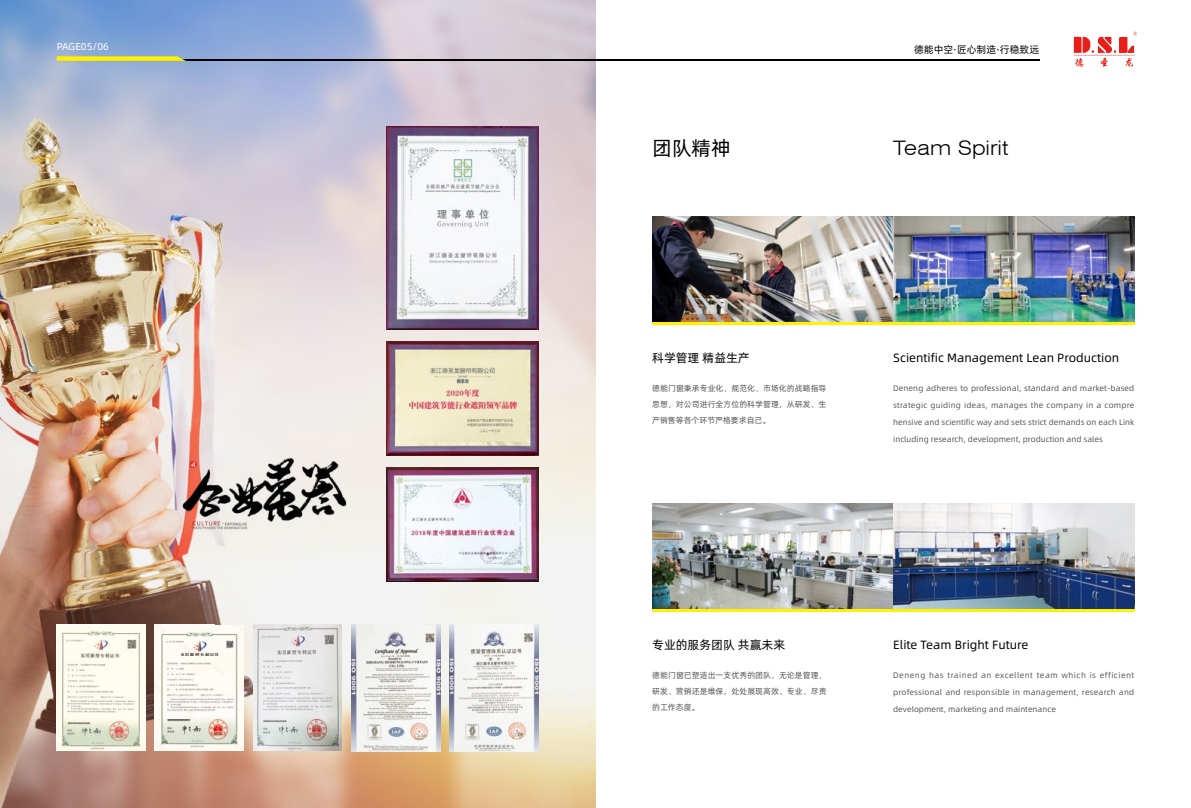
<style>
.page{position:relative;width:1191px;height:808px;background:#fff}
.page>*{position:absolute;margin:0;border:0;box-sizing:border-box;transform-origin:0 0}
.t1{font:300 expanded 20px "Swiss 721 BT";color:#000}
.t2{font:20px "Alibaba Pu Hui Ti R";color:#000}
.t3{font:12px "Alibaba Pu Hui Ti R";color:#000}
.t4{font:10px "Alibaba Pu Hui Ti R";color:#000}
.t5{font:10px "Alibaba Pu Hui Ti R";color:#fff}
.t6{font:8px/17px "Alibaba Pu Hui Ti R";color:#595757;text-align:justify}
</style>
<div class="page">
<img style="left:0;top:0;width:595px;height:808px">
<img style="left:57px;top:625px;width:89px;height:126px">
<img style="left:155px;top:625px;width:89px;height:126px">
<img style="left:254px;top:625px;width:87px;height:126px">
<img style="left:351px;top:625px;width:89px;height:126px">
<img style="left:449px;top:625px;width:90px;height:126px">
<img style="left:387px;top:468px;width:152px;height:113px">
<img style="left:387px;top:342px;width:152px;height:114px">
<img style="left:387px;top:126px;width:152px;height:204px">
<svg style="left:1073px;top:32px;width:64px;height:35px"></svg>
<hr style="left:57px;top:60px;width:982px;height:1px;background:#000">
<svg style="left:57px;top:56px;width:129px;height:5px"></svg>
<img style="left:177px;top:437px;width:174px;height:116px">
<img style="left:652px;top:216px;width:482px;height:106px">
<img style="left:652px;top:503px;width:482px;height:106px">
<hr style="left:652px;top:609px;width:482px;height:3px;background:#fff100">
<hr style="left:652px;top:322px;width:482px;height:3px;background:#fff100">
<p class="t5" style="left:57px;top:39px;width:54px">PAGE05/06</p>
<p class="t4" style="left:914px;top:42px;width:127px">德能中空·匠心制造·行稳致远</p>
<h1 class="t2" style="left:652px;top:132px;width:80px">团队精神</h1>
<h1 class="t1" style="left:893px;top:136px;width:116px">Team Spirit</h1>
<h2 class="t3" style="left:652px;top:348px;width:99px">科学管理 精益生产</h2>
<p class="t6" style="left:652px;top:380px;width:176px;line-height:16px">德能门窗秉承专业化、规范化、市场化的战略指导思想，对公司进行全方位的科学管理，从研发、生产销售等各个环节严格要求自己。</p>
<h2 class="t3" style="left:893px;top:348px;width:227px">Scientific Management Lean Production</h2>
<p class="t6" style="left:893px;top:379px;width:243px">Deneng adheres to professional, standard and market-based strategic guiding ideas, manages the company in a compre hensive and scientific way and sets strict demands on each Link including research, development, production and sales</p>
<h2 class="t3" style="left:652px;top:635px;width:134px">专业的服务团队 共赢未来</h2>
<p class="t6" style="left:652px;top:666px;width:176px;line-height:16px">德能门窗已塑造出一支优秀的团队，无论是管理、研发、营销还是维保，处处展现高效、专业、尽责的工作态度。</p>
<h2 class="t3" style="left:893px;top:635px;width:137px">Elite Team Bright Future</h2>
<p class="t6" style="left:893px;top:666px;width:242px">Deneng has trained an excellent team which is efficient professional and responsible in management, research and development, marketing and maintenance</p>
</div>
